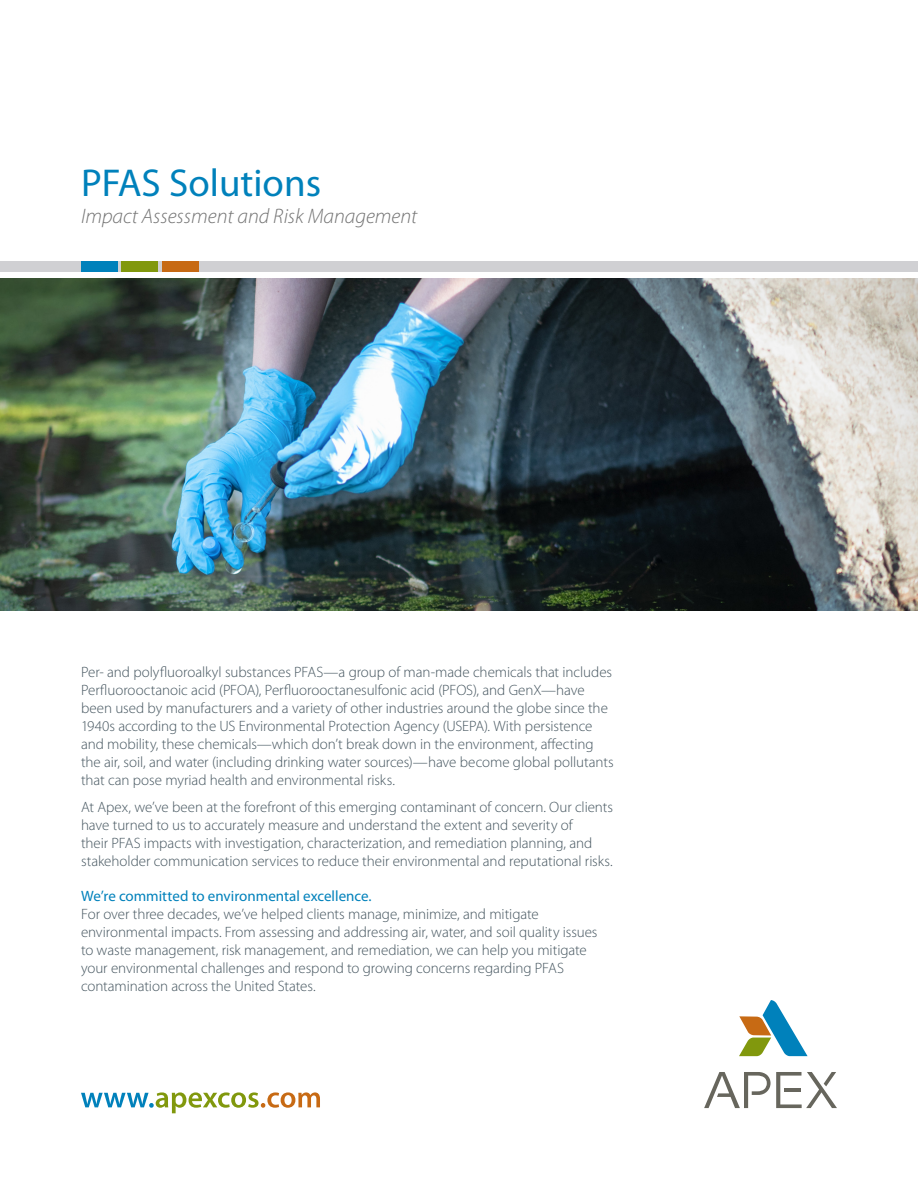
<style>
.page{position:relative;width:918px;height:1188px;background:#fff}
.page>*{position:absolute;margin:0;border:0;box-sizing:border-box;transform-origin:0 0}
.t1{font:39px "Myriad Pro";color:#0081bb}
.Subtitle{font:italic 300 21px "Myriad Pro";color:#737373}
.Body_Text{font:300 15px/18px "Myriad Pro";letter-spacing:-.005em;color:#45555f}
.Body_Text-2{font:15px "Myriad Pro";color:#0081bb}
</style>
<div class="page">
<svg style="left:704px;top:1072px;width:133px;height:36px"></svg>
<svg style="left:739px;top:1000px;width:69px;height:56px"></svg>
<img style="left:0;top:278px;width:918px;height:333px">
<div style="left:0;top:261px;width:918px;height:11px;background:#d0d0d3"></div>
<div style="left:81px;top:261px;width:36px;height:11px;background:#0081bb"></div>
<div style="left:122px;top:261px;width:36px;height:11px;background:#81980d"></div>
<div style="left:163px;top:261px;width:36px;height:11px;background:#c76a14"></div>
<svg style="left:81px;top:1092px;width:239px;height:21px"></svg>
<p class="t1" style="left:81px;top:159px;width:242px">PFAS Solutions</p>
<p class="Subtitle" style="left:81px;top:204px;width:338px">Impact Assessment and Risk Management</p>
<p class="Body_Text" style="left:81px;top:663px;width:534px">Per- and polyfluoroalkyl substances PFAS—a group of man-made chemicals that includes Perfluorooctanoic acid (PFOA), Perfluorooctanesulfonic acid (PFOS), and GenX—have been used by manufacturers and a variety of other industries around the globe since the 1940s according to the US Environmental Protection Agency (USEPA). With persistence and mobility, these chemicals—which don’t break down in the environment, affecting the air, soil, and water (including drinking water sources)—have become global pollutants that can pose myriad health and environmental risks.</p>
<p class="Body_Text" style="left:81px;top:798px;width:534px">At Apex, we’ve been at the forefront of this emerging contaminant of concern. Our clients have turned to us to accurately measure and understand the extent and severity of<br>their PFAS impacts with investigation, characterization, and remediation planning, and stakeholder communication services to reduce their environmental and reputational risks.</p>
<p class="Body_Text-2" style="left:81px;top:887px;width:292px">We’re committed to environmental excellence.</p>
<p class="Body_Text" style="left:81px;top:905px;width:518px">For over three decades, we’ve helped clients manage, minimize, and mitigate environmental impacts. From assessing and addressing air, water, and soil quality issues to waste management, risk management, and remediation, we can help you mitigate your environmental challenges and respond to growing concerns regarding PFAS contamination across the United States.</p>
</div>
